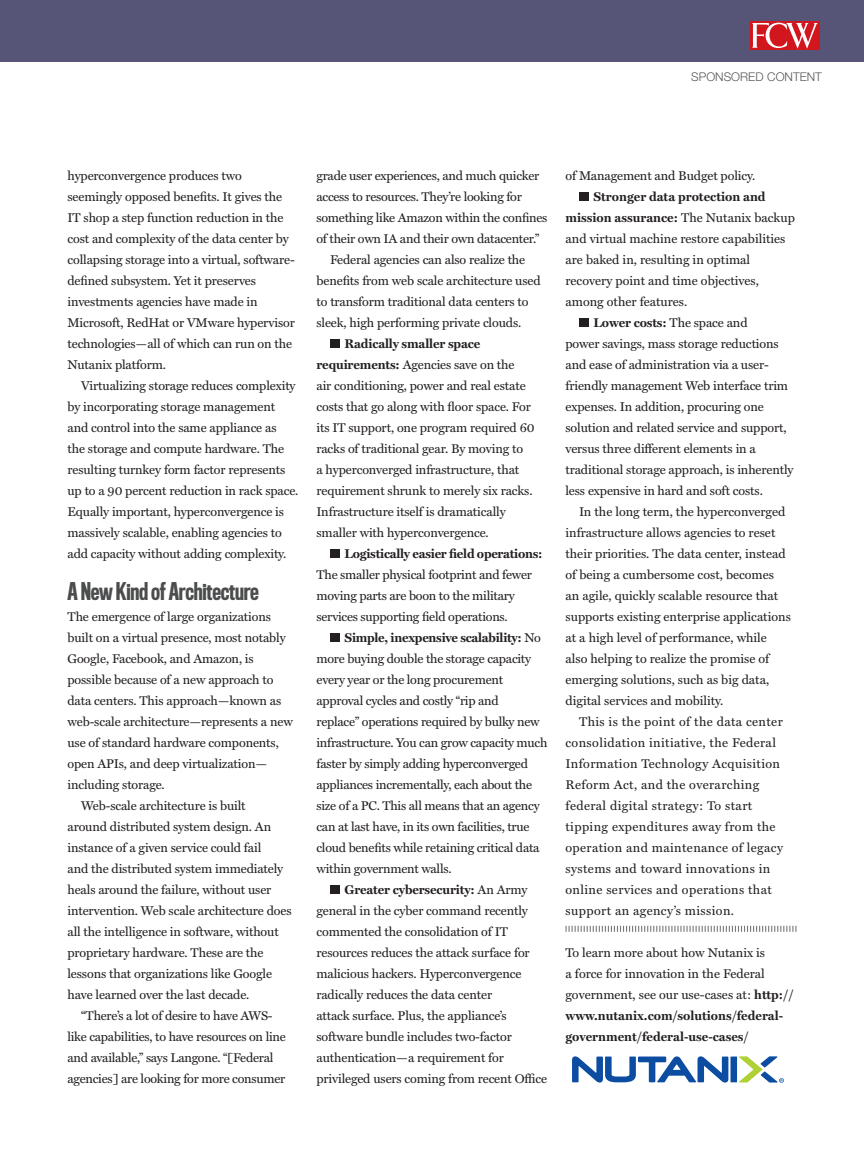
<style>
.page{position:relative;width:864px;height:1161px;background:#fff}
.page>*{position:absolute;margin:0;border:0;box-sizing:border-box;transform-origin:0 0}
.Trending18_18_SmHead{font:500 22.5px "Titling Gothic FB Comp";letter-spacing:-.01em;color:#4b4c4d}
._9_12_Miller_Txt_RR{font:12.75px/21px "Miller Text";letter-spacing:-.01em;color:#231f20}
._9_12_Miller_Txt_RR-2{font:12.75px/21px "Miller Text";letter-spacing:.03em;color:#231f20}
.Q_A_txt{font:12.75px/21px "Miller Text";color:#231f20}
.Subhead_grey{font:300 12px "Helvetica Neue LT Std";color:#57585a}
.s1{font-weight:700}
</style>
<div class="page">
<div style="left:330px;top:339px;width:9px;height:9px;background:#231f20"></div>
<div style="left:330px;top:549px;width:9px;height:9px;background:#231f20"></div>
<div style="left:330px;top:633px;width:9px;height:9px;background:#231f20"></div>
<div style="left:330px;top:885px;width:9px;height:9px;background:#231f20"></div>
<svg style="left:565px;top:926px;width:231px;height:6px"></svg>
<div style="left:579px;top:192px;width:9px;height:9px;background:#231f20"></div>
<div style="left:579px;top:318px;width:9px;height:9px;background:#231f20"></div>
<div style="left:0;top:0;width:864px;height:61px;background:#565477"></div>
<div style="left:750px;top:21px;width:69px;height:29px;background:#d2161e"></div>
<svg style="left:752px;top:23px;width:66px;height:26px"></svg>
<svg style="left:572px;top:1056px;width:156px;height:27px"></svg>
<div style="left:731px;top:1057px;width:6px;height:25px;background:#0d4da1"></div>
<svg style="left:739px;top:1056px;width:45px;height:27px"></svg>
<p class="Subhead_grey" style="left:691px;top:69px;width:132px">SPONSORED CONTENT</p>
<p class="_9_12_Miller_Txt_RR" style="left:68px;top:165px;width:229px">hyperconvergence produces two seemingly opposed benefits. It gives the IT shop a step function reduction in the cost and complexity of the data center by collapsing storage into a virtual, software&shy;defined subsystem. Yet it preserves investments agencies have made in Microsoft, RedHat or VMware hypervisor technologies—all of which can run on the Nutanix platform.</p>
<p class="_9_12_Miller_Txt_RR" style="left:68px;top:375px;width:232px;text-indent:14px">Virtualizing storage reduces complexity by incorporating storage management and control into the same appliance as<br>the storage and compute hardware. The resulting turnkey form factor represents up to a 90 percent reduction in rack space.<br>Equally important, hyperconvergence is massively scalable, enabling agencies to add capacity without adding complexity.</p>
<p class="Trending18_18_SmHead" style="left:68px;top:578px;width:193px">A New Kind of Architecture</p>
<p class="_9_12_Miller_Txt_RR" style="left:68px;top:606px;width:227px">The emergence of large organizations built on a virtual presence, most notably Google, Facebook, and Amazon, is possible because of a new approach to data centers. This approach—known as web-scale architecture—represents a new use of standard hardware components, open APIs, and deep virtualization— including storage.</p>
<p class="_9_12_Miller_Txt_RR" style="left:68px;top:795px;width:226px;text-indent:14px">Web-scale architecture is built<br>around distributed system design. An instance of a given service could fail<br>and the distributed system immediately heals around the failure, without user intervention. Web scale architecture does all the intelligence in software, without proprietary hardware. These are the lessons that organizations like Google have learned over the last decade.</p>
<p class="_9_12_Miller_Txt_RR" style="left:68px;top:1005px;width:220px;text-indent:14px">“There’s a lot of desire to have AWS&shy;like capabilities, to have resources on line and available,” says Langone. “[Federal agencies] are looking for more consumer</p>
<p class="_9_12_Miller_Txt_RR" style="left:316px;top:165px;width:232px">grade user experiences, and much quicker access to resources. They’re looking for something like Amazon within the confines of their own IA and their own datacenter.”</p>
<p class="_9_12_Miller_Txt_RR" style="left:316px;top:249px;width:226px;text-indent:14px">Federal agencies can also realize the benefits from web scale architecture used to transform traditional data centers to sleek, high performing private clouds.</p>
<p class="_9_12_Miller_Txt_RR" style="left:316px;top:333px;width:220px;text-indent:28px"><span class="s1">Radically smaller space requirements:</span> Agencies save on the<br>air conditioning, power and real estate costs that go along with floor space. For its IT support, one program required 60 racks of traditional gear. By moving to<br>a hyperconverged infrastructure, that requirement shrunk to merely six racks.<br>Infrastructure itself is dramatically smaller with hyperconvergence.</p>
<p class="_9_12_Miller_Txt_RR" style="left:316px;top:543px;width:227px;text-indent:28px"><span class="s1">Logistically easier field operations:<br></span>The smaller physical footprint and fewer moving parts are boon to the military services supporting field operations.</p>
<p class="_9_12_Miller_Txt_RR" style="left:316px;top:627px;width:233px;text-indent:28px"><span class="s1">Simple, inexpensive scalability:</span> No more buying double the storage capacity every year or the long procurement approval cycles and costly “rip and<br>replace” operations required by bulky new infrastructure. You can grow capacity much faster by simply adding hyperconverged appliances incrementally, each about the size of a PC. This all means that an agency can at last have, in its own facilities, true cloud benefits while retaining critical data within government walls.</p>
<p class="_9_12_Miller_Txt_RR" style="left:316px;top:879px;width:232px;text-indent:28px"><span class="s1">Greater cybersecurity:</span> An Army general in the cyber command recently commented the consolidation of IT resources reduces the attack surface for malicious hackers. Hyperconvergence radically reduces the data center<br>attack surface. Plus, the appliance’s software bundle includes two-factor authentication—a requirement for privileged users coming from recent Office</p>
<p class="_9_12_Miller_Txt_RR" style="left:566px;top:165px;width:191px">of Management and Budget policy.</p>
<p class="_9_12_Miller_Txt_RR" style="left:566px;top:186px;width:231px;text-indent:28px"><span class="s1">Stronger data protection and mission assurance:</span> The Nutanix backup and virtual machine restore capabilities are baked in, resulting in optimal recovery point and time objectives, among other features.</p>
<p class="_9_12_Miller_Txt_RR" style="left:566px;top:312px;width:230px;text-indent:28px"><span class="s1">Lower costs:</span> The space and<br>power savings, mass storage reductions and ease of administration via a user&shy;friendly management Web interface trim expenses. In addition, procuring one solution and related service and support, versus three different elements in a traditional storage approach, is inherently less expensive in hard and soft costs.</p>
<p class="_9_12_Miller_Txt_RR" style="left:566px;top:501px;width:227px;text-indent:14px">In the long term, the hyperconverged infrastructure allows agencies to reset their priorities. The data center, instead of being a cumbersome cost, becomes an agile, quickly scalable resource that supports existing enterprise applications at a high level of performance, while also helping to realize the promise of emerging solutions, such as big data, digital services and mobility.</p>
<p class="_9_12_Miller_Txt_RR-2" style="left:566px;top:711px;width:219px;text-indent:14px">This is the point of the data center consolidation initiative, the Federal Information Technology Acquisition Reform Act, and the overarching federal digital strategy: To start tipping expenditures away from the operation and maintenance of legacy systems and toward innovations in online services and operations that support an agency’s mission.</p>
<p class="Q_A_txt" style="left:566px;top:942px;width:230px">To learn more about how Nutanix is<br>a force for innovation in the Federal government, see our use-cases at: <span class="s1">http:// www.nutanix.com/solutions/federal&shy;government/federal-use-cases/</span></p>
</div>
